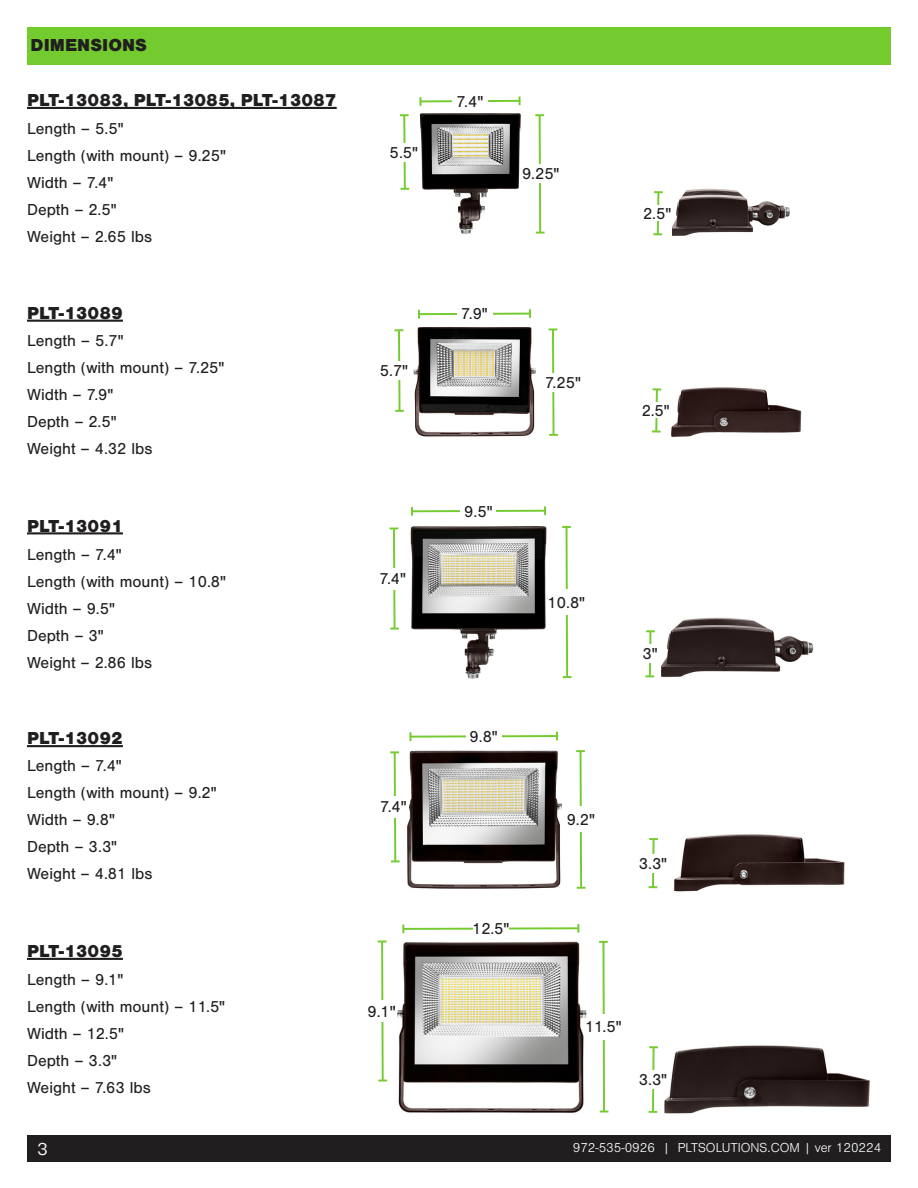
<style>
.page{position:relative;width:918px;height:1188px;background:#fff}
.page>*{position:absolute;margin:0;border:0;box-sizing:border-box;transform-origin:0 0}
.t1{font:900 18px "Nimbus San";color:#211e1f}
.t2{font:18px "Balto";color:#fff}
.PLT_Body{font:16.5px "Nimbus San";color:#211e1f}
.t3{font:300 13.5px "Nimbus San";color:#fff}
</style>
<div class="page">
<div style="left:27px;top:1135px;width:864px;height:27px;background:#211e1f"></div>
<div style="left:27px;top:27px;width:864px;height:37px;background:#74cb2f"></div>
<hr style="left:27px;top:107px;width:310px;height:2px;background:#211e1f">
<hr style="left:27px;top:320px;width:96px;height:2px;background:#211e1f">
<hr style="left:27px;top:532px;width:96px;height:2px;background:#211e1f">
<hr style="left:27px;top:745px;width:96px;height:2px;background:#211e1f">
<hr style="left:27px;top:958px;width:96px;height:2px;background:#211e1f">
<img style="left:672px;top:188px;width:118px;height:48px">
<div style="left:658px;top:193px;width:16px;height:26px;background:#fff"></div>
<svg style="left:653px;top:191px;width:10px;height:45px"></svg>
<div style="left:647px;top:205px;width:22px;height:16px;background:#fff"></div>
<img style="left:455px;top:194px;width:32px;height:40px">
<svg style="left:399px;top:96px;width:122px;height:98px"></svg>
<svg style="left:535px;top:114px;width:10px;height:120px"></svg>
<div style="left:393px;top:143px;width:23px;height:18px;background:#fff"></div>
<div style="left:529px;top:165px;width:22px;height:18px;background:#fff"></div>
<img style="left:413px;top:327px;width:123px;height:110px">
<svg style="left:418px;top:309px;width:113px;height:10px"></svg>
<div style="left:457px;top:307px;width:35px;height:14px;background:#fff"></div>
<svg style="left:395px;top:329px;width:9px;height:83px"></svg>
<svg style="left:549px;top:328px;width:9px;height:108px"></svg>
<div style="left:388px;top:361px;width:22px;height:19px;background:#fff"></div>
<div style="left:542px;top:373px;width:22px;height:18px;background:#fff"></div>
<img style="left:651px;top:387px;width:151px;height:50px">
<div style="left:654px;top:396px;width:16px;height:51px;background:#fff"></div>
<div style="left:660px;top:389px;width:16px;height:27px;background:#fff"></div>
<svg style="left:652px;top:387px;width:9px;height:46px"></svg>
<div style="left:645px;top:402px;width:23px;height:16px;background:#fff"></div>
<img style="left:410px;top:526px;width:162px;height:153px">
<svg style="left:411px;top:506px;width:135px;height:10px"></svg>
<div style="left:461px;top:504px;width:35px;height:14px;background:#fff"></div>
<div style="left:382px;top:569px;width:29px;height:20px;background:#fff"></div>
<div style="left:548px;top:517px;width:22px;height:167px;background:#fff"></div>
<svg style="left:390px;top:527px;width:9px;height:103px"></svg>
<div style="left:383px;top:568px;width:22px;height:21px;background:#fff"></div>
<svg style="left:562px;top:526px;width:9px;height:153px"></svg>
<div style="left:556px;top:589px;width:22px;height:26px;background:#fff"></div>
<img style="left:661px;top:617px;width:153px;height:61px">
<svg style="left:646px;top:630px;width:9px;height:48px"></svg>
<div style="left:639px;top:645px;width:22px;height:18px;background:#fff"></div>
<img style="left:407px;top:750px;width:179px;height:139px">
<svg style="left:409px;top:732px;width:149px;height:9px"></svg>
<div style="left:466px;top:729px;width:35px;height:14px;background:#fff"></div>
<div style="left:381px;top:798px;width:28px;height:21px;background:#fff"></div>
<div style="left:562px;top:741px;width:22px;height:168px;background:#fff"></div>
<svg style="left:390px;top:751px;width:10px;height:112px"></svg>
<div style="left:384px;top:796px;width:22px;height:22px;background:#fff"></div>
<svg style="left:576px;top:750px;width:9px;height:139px"></svg>
<div style="left:570px;top:807px;width:22px;height:25px;background:#fff"></div>
<img style="left:648px;top:834px;width:197px;height:58px">
<div style="left:657px;top:832px;width:16px;height:60px;background:#fff"></div>
<div style="left:664px;top:832px;width:16px;height:39px;background:#fff"></div>
<svg style="left:649px;top:837px;width:9px;height:52px"></svg>
<div style="left:642px;top:854px;width:22px;height:18px;background:#fff"></div>
<img style="left:394px;top:941px;width:193px;height:172px">
<svg style="left:402px;top:924px;width:178px;height:9px"></svg>
<div style="left:473px;top:922px;width:36px;height:14px;background:#fff"></div>
<svg style="left:378px;top:940px;width:9px;height:142px"></svg>
<div style="left:371px;top:1000px;width:23px;height:22px;background:#fff"></div>
<div style="left:586px;top:1022px;width:13px;height:24px;background:#fff"></div>
<svg style="left:599px;top:940px;width:9px;height:173px"></svg>
<div style="left:593px;top:1014px;width:22px;height:25px;background:#fff"></div>
<img style="left:664px;top:1045px;width:206px;height:69px">
<div style="left:646px;top:1058px;width:22px;height:29px;background:#fff"></div>
<svg style="left:649px;top:1046px;width:9px;height:67px"></svg>
<div style="left:642px;top:1070px;width:22px;height:19px;background:#fff"></div>
<p class="t1" style="left:31px;top:35px;width:118px">DIMENSIONS</p>
<p class="t1" style="left:27px;top:90px;width:311px">PLT-13083, PLT-13085, PLT-13087</p>
<p class="PLT_Body" style="left:27px;top:119px;width:98px">Length – 5.5"</p>
<p class="PLT_Body" style="left:27px;top:146px;width:201px">Length (with mount) – 9.25"</p>
<p class="PLT_Body" style="left:27px;top:173px;width:88px">Width – 7.4"</p>
<p class="PLT_Body" style="left:27px;top:200px;width:91px">Depth – 2.5"</p>
<p class="PLT_Body" style="left:27px;top:227px;width:127px">Weight – 2.65 lbs</p>
<p class="t1" style="left:27px;top:303px;width:97px">PLT-13089</p>
<p class="PLT_Body" style="left:27px;top:331px;width:98px">Length – 5.7"</p>
<p class="PLT_Body" style="left:27px;top:358px;width:199px">Length (with mount) – 7.25"</p>
<p class="PLT_Body" style="left:27px;top:385px;width:88px">Width – 7.9"</p>
<p class="PLT_Body" style="left:27px;top:412px;width:91px">Depth – 2.5"</p>
<p class="PLT_Body" style="left:27px;top:439px;width:127px">Weight – 4.32 lbs</p>
<p class="t1" style="left:27px;top:515px;width:97px">PLT-13091</p>
<p class="PLT_Body" style="left:27px;top:545px;width:96px">Length – 7.4"</p>
<p class="PLT_Body" style="left:27px;top:572px;width:201px">Length (with mount) – 10.8"</p>
<p class="PLT_Body" style="left:27px;top:599px;width:90px">Width – 9.5"</p>
<p class="PLT_Body" style="left:27px;top:626px;width:78px">Depth – 3"</p>
<p class="PLT_Body" style="left:27px;top:653px;width:127px">Weight – 2.86 lbs</p>
<p class="t1" style="left:27px;top:728px;width:97px">PLT-13092</p>
<p class="PLT_Body" style="left:27px;top:757px;width:96px">Length – 7.4"</p>
<p class="PLT_Body" style="left:27px;top:784px;width:191px">Length (with mount) – 9.2"</p>
<p class="PLT_Body" style="left:27px;top:811px;width:90px">Width – 9.8"</p>
<p class="PLT_Body" style="left:27px;top:838px;width:92px">Depth – 3.3"</p>
<p class="PLT_Body" style="left:27px;top:865px;width:127px">Weight – 4.81 lbs</p>
<p class="t1" style="left:27px;top:941px;width:97px">PLT-13095</p>
<p class="PLT_Body" style="left:27px;top:971px;width:98px">Length – 9.1"</p>
<p class="PLT_Body" style="left:27px;top:998px;width:200px">Length (with mount) – 11.5"</p>
<p class="PLT_Body" style="left:27px;top:1025px;width:99px">Width – 12.5"</p>
<p class="PLT_Body" style="left:27px;top:1052px;width:92px">Depth – 3.3"</p>
<p class="PLT_Body" style="left:27px;top:1079px;width:125px">Weight – 7.63 lbs</p>
<p class="PLT_Body" style="left:390px;top:143px;width:30px">5.5"</p>
<p class="PLT_Body" style="left:380px;top:362px;width:30px">5.7"</p>
<p class="PLT_Body" style="left:379px;top:570px;width:28px">7.4"</p>
<p class="PLT_Body" style="left:380px;top:798px;width:28px">7.4"</p>
<p class="PLT_Body" style="left:368px;top:1002px;width:30px">9.1"</p>
<p class="PLT_Body" style="left:457px;top:92px;width:28px">7.4"</p>
<p class="PLT_Body" style="left:522px;top:165px;width:39px">9.25"</p>
<p class="PLT_Body" style="left:643px;top:204px;width:30px">2.5"</p>
<p class="PLT_Body" style="left:461px;top:305px;width:28px">7.9"</p>
<p class="PLT_Body" style="left:464px;top:502px;width:30px">9.5"</p>
<p class="PLT_Body" style="left:470px;top:727px;width:30px">9.8"</p>
<p class="PLT_Body" style="left:472px;top:920px;width:39px">12.5"</p>
<p class="PLT_Body" style="left:545px;top:373px;width:37px">7.25"</p>
<p class="PLT_Body" style="left:642px;top:401px;width:30px">2.5"</p>
<p class="PLT_Body" style="left:548px;top:593px;width:39px">10.8"</p>
<p class="PLT_Body" style="left:643px;top:645px;width:17px">3"</p>
<p class="PLT_Body" style="left:567px;top:810px;width:30px">9.2"</p>
<p class="PLT_Body" style="left:639px;top:854px;width:30px">3.3"</p>
<p class="PLT_Body" style="left:585px;top:1018px;width:38px">11.5"</p>
<p class="PLT_Body" style="left:639px;top:1071px;width:30px">3.3"</p>
<p class="t2" style="left:38px;top:1138px;width:11px">3</p>
<p class="t3" style="left:573px;top:1140px;width:310px">972-535-0926 | PLTSOLUTIONS.COM | ver 120224</p>
</div>
